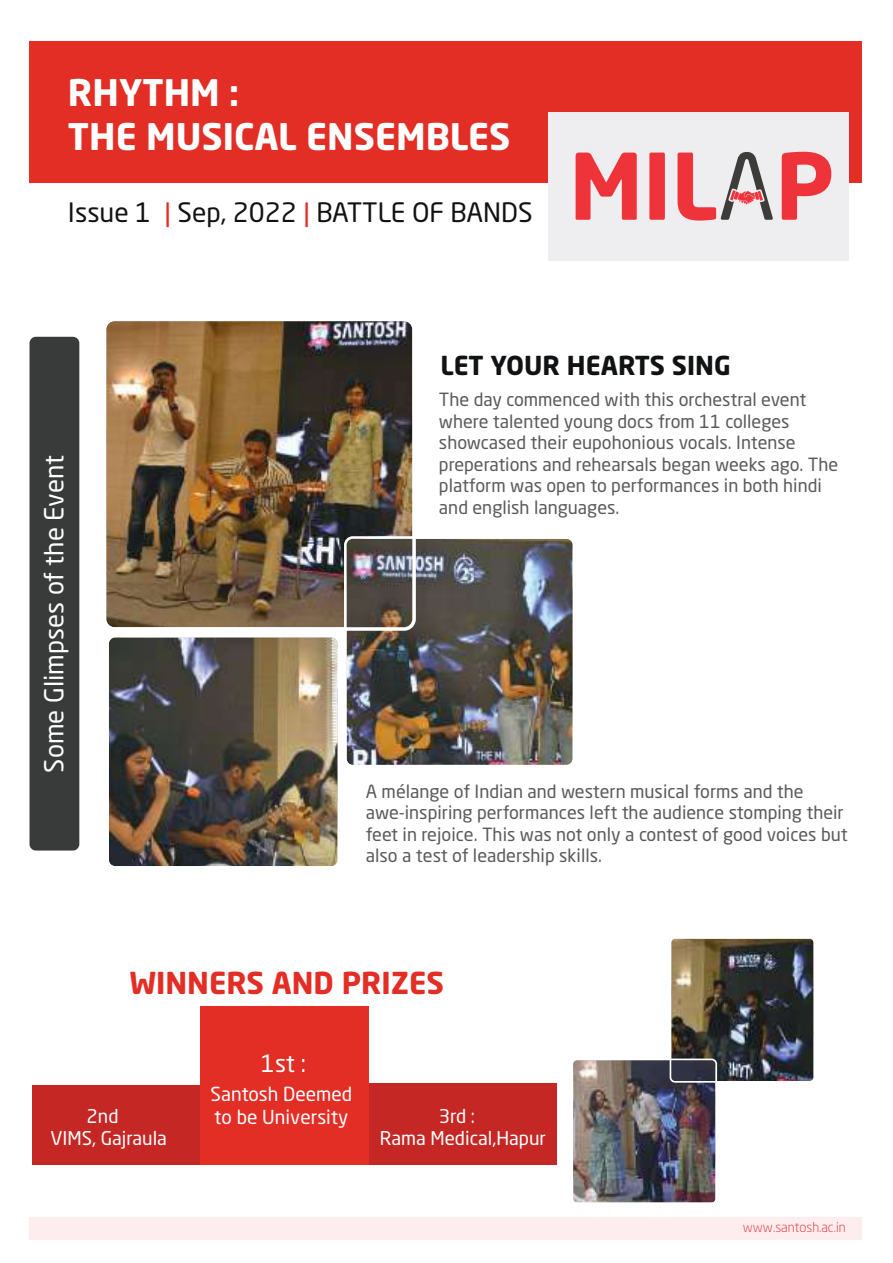
<style>
.page{position:relative;width:893px;height:1263px;background:#fff}
.page>*{position:absolute;margin:0;border:0;box-sizing:border-box;transform-origin:0 0}
.t1{font:700 36.3px/43.5px "Neo Sans Pro";color:#fff}
.t2{font:700 29.85px "Neo Sans Pro";color:#e32e26}
.t3{font:26.4px "Neo Sans Pro";color:#111213}
.t4{font:25.8px "Neo Sans Pro";color:#fff}
.t5{font:700 25.8px "Neo Sans Pro";color:#111213}
.t6{font:23.55px "Neo Sans Pro";color:#fff}
.t7{font:19.05px/23px "Neo Sans Pro";color:#fff}
.t8{font:18.75px/22.5px "Neo Sans Pro";color:#fff}
.t9{font:18px/21.6px "Neo Sans Pro";color:#595a5b}
.t10{font:300 13.5px "Neo Sans Pro";color:#da2528}
.s1{color:#e32e26}
</style>
<div class="page">
<div style="left:30px;top:337px;width:49px;height:513px;background:#393a3a;border-radius:6px"></div>
<img style="left:106px;top:321px;width:307px;height:307px">
<img style="left:344px;top:536px;width:229px;height:229px">
<img style="left:109px;top:637px;width:229px;height:229px">
<div style="left:30px;top:1216px;width:832px;height:23px;background:#fdedee"></div>
<div style="left:30px;top:41px;width:832px;height:141px;background:#e32e26"></div>
<div style="left:548px;top:112px;width:300px;height:149px;background:#eeedef"></div>
<div style="left:32px;top:1086px;width:168px;height:79px;background:#c52725"></div>
<div style="left:200px;top:1006px;width:169px;height:159px;background:#e32e26"></div>
<div style="left:369px;top:1083px;width:188px;height:82px;background:#c52725"></div>
<img style="left:573px;top:938px;width:241px;height:265px">
<svg style="left:576px;top:153px;width:61px;height:67px"></svg>
<div style="left:649px;top:153px;width:16px;height:67px;background:#ef333a;border-radius:2px"></div>
<svg style="left:782px;top:152px;width:49px;height:68px"></svg>
<svg style="left:677px;top:152px;width:96px;height:69px"></svg>
<h1 class="t1" style="left:68px;top:70px;width:444px">RHYTHM :<br>THE MUSICAL ENSEMBLES</h1>
<h3 class="t3" style="left:68px;top:196px;width:466px">Issue 1 <span class="s1">|</span> Sep, 2022 <span class="s1">|</span> BATTLE OF BANDS</h3>
<h3 class="t4" style="left:38px;top:772px;width:319px;rotate:-90deg">Some Glimpses of the Event</h3>
<h3 class="t5" style="left:441px;top:349px;width:291px">LET YOUR HEARTS SING</h3>
<p class="t9" style="left:439px;top:388px;width:401px">The day commenced with this orchestral event where talented young docs from 11 colleges showcased their eupohonious vocals. Intense preperations and rehearsals began weeks ago. The platform was open to performances in both hindi and english languages.</p>
<p class="t9" style="left:366px;top:780px;width:483px">A mélange of Indian and western musical forms and the awe-inspiring performances left the audience stomping their feet in rejoice. This was not only a contest of good voices but also a test of leadership skills.</p>
<h2 class="t2" style="left:130px;top:964px;width:316px">WINNERS AND PRIZES</h2>
<h3 class="t6" style="left:261px;top:1049px;width:47px">1st :</h3>
<p class="t8" style="left:50px;top:1104px;width:118px;text-indent:36px">2nd<br>VIMS, Gajraula</p>
<p class="t7" style="left:211px;top:1082px;width:143px">Santosh Deemed to be University</p>
<p class="t8" style="left:380px;top:1104px;width:168px;text-indent:59px">3rd :<br>Rama Medical,Hapur</p>
<p class="t10" style="left:743px;top:1219px;width:105px">www.santosh.ac.in</p>
</div>
